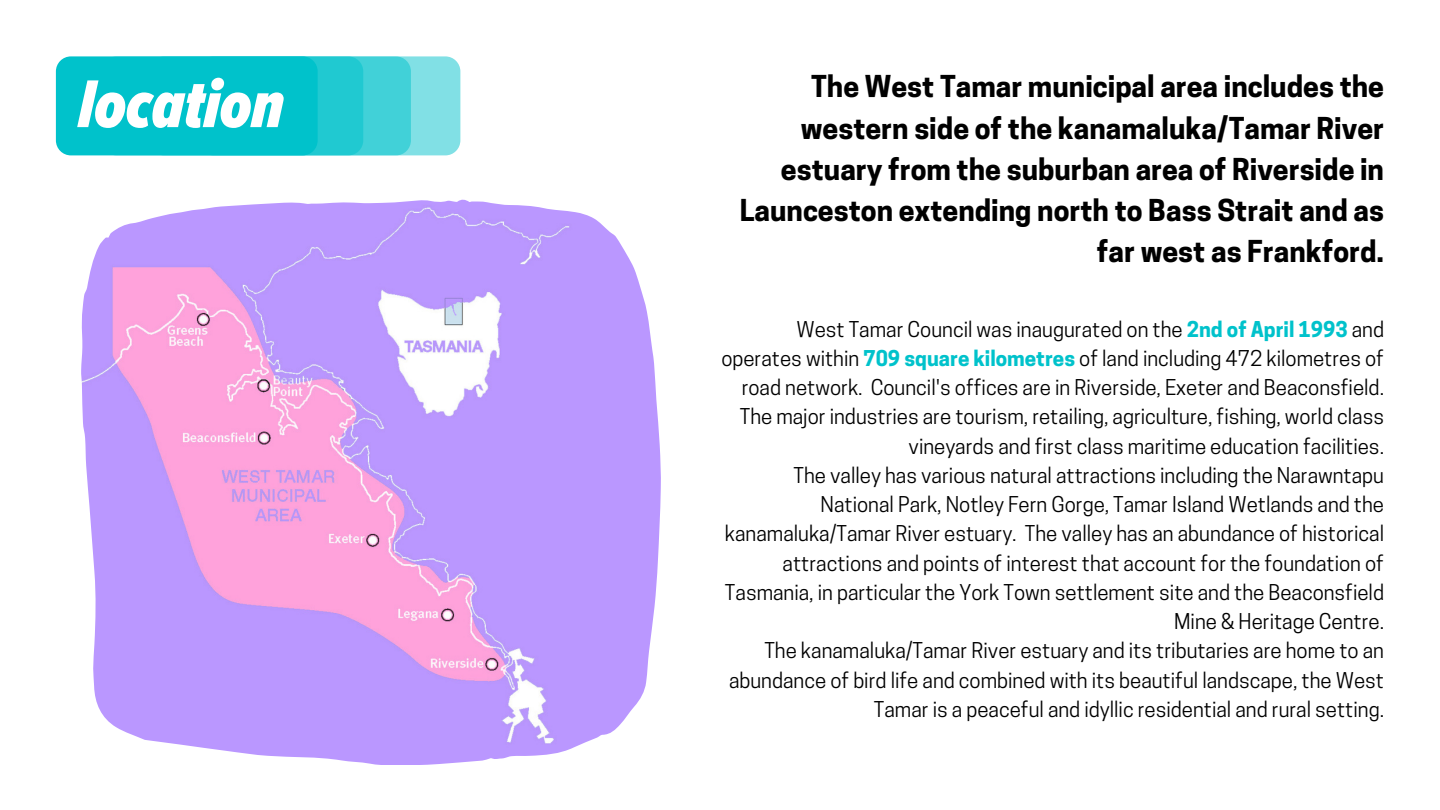
<style>
.page{position:relative;width:1440px;height:810px;background:#fff}
.page>*{position:absolute;margin:0;border:0;box-sizing:border-box;transform-origin:0 0}
.t1{font:italic 900 70px "Proxima Nova Ex Cn";color:#fff}
.t2{font:700 28.3px/41.2px "Cooper Hewitt";color:#000;text-align:right}
.t3{font:20.5px/29.2px "Cooper Hewitt";color:#000;text-align:right}
.s1{font-weight:700;color:#00c2cb}
</style>
<div class="page">
<svg style="left:199px;top:56px;width:261px;height:99px;background:#4dd3da"></svg>
<div style="left:56px;top:56px;width:262px;height:99px;background:#00c2cb;border-radius:15px"></div>
<img style="left:81px;top:200px;width:579px;height:565px">
<h1 class="t1" style="left:79px;top:63px;width:207px">location</h1>
<h2 class="t2" style="left:740px;top:70px;width:646px">The West Tamar municipal area includes the western side of the kanamaluka/Tamar River estuary from the suburban area of Riverside in Launceston extending north to Bass Strait and as far west as Frankford.</h2>
<p class="t3" style="left:721px;top:317px;width:664px">West Tamar Council was inaugurated on the <span class="s1">2nd of April 1993</span> and operates within <span class="s1">709 square kilometres</span> of land including 472 kilometres of road network. Council's offices are in Riverside, Exeter and Beaconsfield.<br>The major industries are tourism, retailing, agriculture, fishing, world class vineyards and first class maritime education facilities.<br>The valley has various natural attractions including the Narawntapu National Park, Notley Fern Gorge, Tamar Island Wetlands and the kanamaluka/Tamar River estuary. The valley has an abundance of historical attractions and points of interest that account for the foundation of Tasmania, in particular the York Town settlement site and the Beaconsfield Mine &amp; Heritage Centre.<br>The kanamaluka/Tamar River estuary and its tributaries are home to an abundance of bird life and combined with its beautiful landscape, the West Tamar is a peaceful and idyllic residential and rural setting.</p>
</div>
